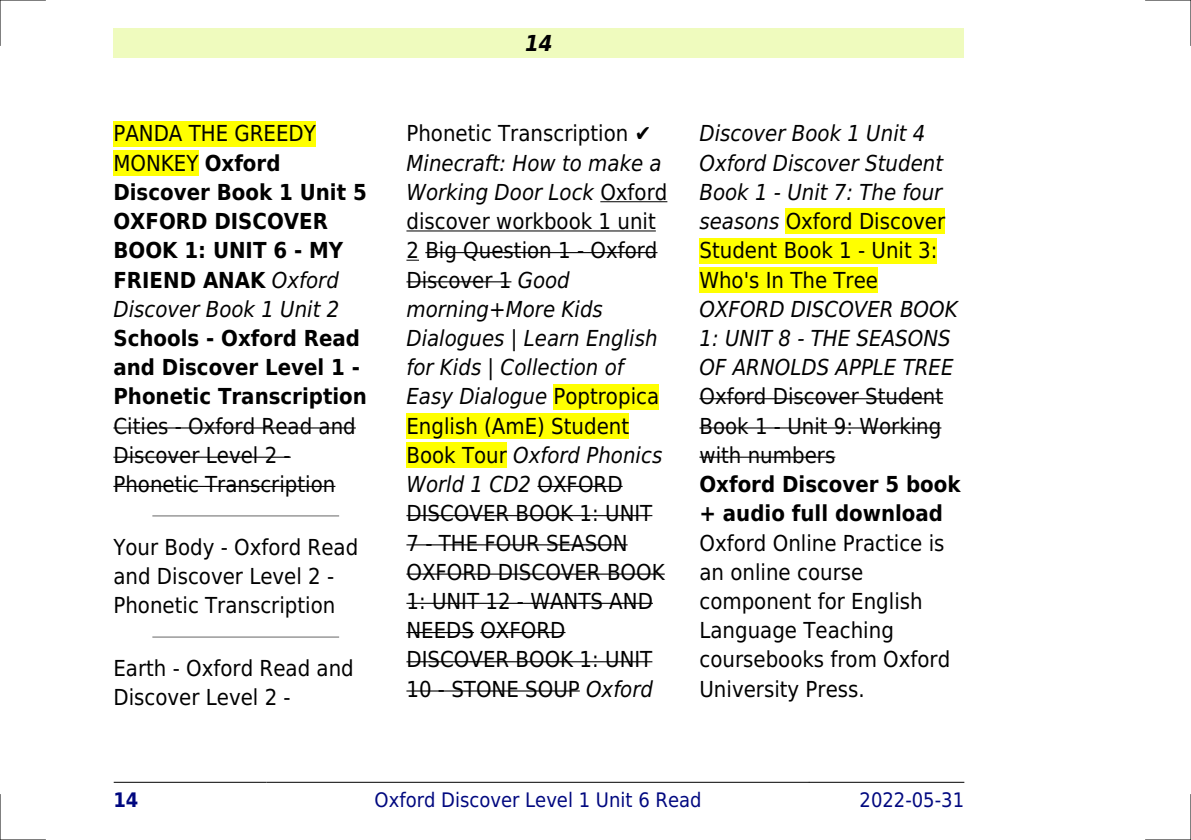
<style>
.page{position:relative;width:1191px;height:840px;background:#fff}
.page>*{position:absolute;margin:0;border:0;box-sizing:border-box;transform-origin:0 0}
.t1{font:22px/29.2px "DejaVu Sans Condensed";color:#000}
.t2{font:700 22px/29.2px "DejaVu Sans Condensed";color:#000}
.t3{font:italic 22px/29.2px "DejaVu Sans Condensed";color:#000}
.t4{font:italic 700 22px "DejaVu Sans Condensed";color:#000}
.t5{font:20px "DejaVu Sans Condensed";color:#000880}
.t6{font:700 20px "DejaVu Sans Condensed";color:#000880}
.s1{font-weight:400}
.s2{font-weight:400;font-style:italic}
.s3{font-style:italic}
.s4{font-style:normal}
</style>
<div class="page">
<div style="left:113px;top:28px;width:851px;height:30px;background:#effbbe"></div>
<hr style="left:114px;top:781px;width:153px;height:1px;background:#000">
<hr style="left:267px;top:781px;width:541px;height:1px;background:#000">
<hr style="left:809px;top:781px;width:155px;height:1px;background:#000">
<div style="left:113px;top:121px;width:203px;height:25px;background:#ff0"></div>
<div style="left:113px;top:150px;width:85px;height:26px;background:#ff0"></div>
<hr style="left:113px;top:427px;width:243px;height:1px;background:#000">
<hr style="left:113px;top:456px;width:178px;height:1px;background:#000">
<hr style="left:113px;top:485px;width:222px;height:1px;background:#000">
<hr style="left:153px;top:515px;width:185px;height:1px;background:#999">
<hr style="left:153px;top:636px;width:185px;height:1px;background:#999">
<hr style="left:600px;top:201px;width:67px;height:1px;background:#000">
<hr style="left:406px;top:230px;width:250px;height:1px;background:#000">
<svg style="left:406px;top:259px;width:13px;height:1px"></svg>
<hr style="left:425px;top:252px;width:232px;height:1px;background:#000">
<hr style="left:406px;top:281px;width:105px;height:1px;background:#000">
<div style="left:553px;top:384px;width:106px;height:25px;background:#ff0"></div>
<div style="left:406px;top:413px;width:223px;height:25px;background:#ff0"></div>
<div style="left:406px;top:442px;width:101px;height:26px;background:#ff0"></div>
<hr style="left:537px;top:485px;width:85px;height:1px;background:#000">
<hr style="left:406px;top:515px;width:246px;height:1px;background:#000">
<hr style="left:406px;top:544px;width:221px;height:1px;background:#000">
<hr style="left:406px;top:573px;width:258px;height:1px;background:#000">
<hr style="left:406px;top:602px;width:247px;height:1px;background:#000">
<hr style="left:406px;top:631px;width:68px;height:1px;background:#000">
<hr style="left:480px;top:631px;width:85px;height:1px;background:#000">
<hr style="left:406px;top:660px;width:246px;height:2px;background:#000">
<hr style="left:406px;top:690px;width:174px;height:1px;background:#000">
<div style="left:785px;top:208px;width:160px;height:26px;background:#ff0"></div>
<div style="left:699px;top:238px;width:238px;height:25px;background:#ff0"></div>
<div style="left:699px;top:267px;width:179px;height:25px;background:#ff0"></div>
<hr style="left:699px;top:398px;width:244px;height:1px;background:#000">
<hr style="left:699px;top:427px;width:242px;height:1px;background:#000">
<hr style="left:699px;top:456px;width:136px;height:1px;background:#000">
<hr style="left:0;top:0;width:45px;height:1px;background:#000">
<hr style="left:1145px;top:0;width:46px;height:1px;background:#000">
<hr style="left:0;top:839px;width:45px;height:1px;background:#000">
<hr style="left:1145px;top:839px;width:46px;height:1px;background:#000">
<hr style="left:0;top:0;width:1px;height:45px;background:#000">
<hr style="left:0;top:794px;width:1px;height:45px;background:#000">
<hr style="left:1190px;top:0;width:1px;height:45px;background:#000">
<hr style="left:1190px;top:794px;width:1px;height:45px;background:#000">
<p class="t2" style="left:113px;top:119px;width:255px"><span class="s1">PANDA THE GREEDY<br>MONKEY</span> Oxford<br>Discover Book 1 Unit 5<br>OXFORD DISCOVER<br>BOOK 1: UNIT 6 - MY<br>FRIEND ANAK <span class="s2">Oxford<br>Discover Book 1 Unit 2</span></p>
<p class="t2" style="left:113px;top:323px;width:255px">Schools - Oxford Read and Discover Level 1 -<br>Phonetic Transcription</p>
<p class="t1" style="left:113px;top:411px;width:244px">Cities - Oxford Read and<br>Discover Level 2 -<br>Phonetic Transcription</p>
<p class="t1" style="left:113px;top:532px;width:246px">Your Body - Oxford Read and Discover Level 2 -<br>Phonetic Transcription</p>
<p class="t1" style="left:113px;top:653px;width:242px">Earth - Oxford Read and<br>Discover Level 2 -</p>
<p class="t4" style="left:525px;top:30px;width:29px">14</p>
<p class="t1" style="left:406px;top:119px;width:223px">Phonetic Transcription</p>
<p class="t1" style="left:406px;top:148px;width:262px"><span class="s3">Minecraft: How to make a<br>Working Door Lock</span> Oxford discover workbook 1 unit<br>2 Big Question 1 - Oxford<br>Discover 1 <span class="s3">Good morning+More Kids<br>Dialogues | Learn English for Kids | Collection of<br>Easy Dialogue</span> Poptropica<br>English (AmE) Student<br>Book Tour <span class="s3">Oxford Phonics<br>World 1 CD2</span> OXFORD<br>DISCOVER BOOK 1: UNIT<br>7 - THE FOUR SEASON<br>OXFORD DISCOVER BOOK<br>1: UNIT 12 - WANTS AND<br>NEEDS OXFORD<br>DISCOVER BOOK 1: UNIT<br>10 - STONE SOUP <span class="s3">Oxford</span></p>
<p class="t3" style="left:699px;top:119px;width:247px">Discover Book 1 Unit 4<br>Oxford Discover Student<br>Book 1 - Unit 7: The four seasons <span class="s4">Oxford Discover<br>Student Book 1 - Unit 3:<br>Who's In The Tree</span></p>
<p class="t3" style="left:699px;top:294px;width:260px">OXFORD DISCOVER BOOK<br>1: UNIT 8 - THE SEASONS<br>OF ARNOLDS APPLE TREE</p>
<p class="t1" style="left:699px;top:382px;width:245px;text-align:justify">Oxford Discover Student Book 1 - Unit 9: Working with numbers</p>
<p class="t2" style="left:699px;top:469px;width:263px">Oxford Discover 5 book + audio full download</p>
<p class="t1" style="left:699px;top:528px;width:252px">Oxford Online Practice is an online course component for English<br>Language Teaching coursebooks from Oxford<br>University Press.</p>
<p class="t6" style="left:113px;top:787px;width:27px">14</p>
<p class="t5" style="left:374px;top:787px;width:328px">Oxford Discover Level 1 Unit 6 Read</p>
<p class="t5" style="left:859px;top:787px;width:106px">2022-05-31</p>
</div>
